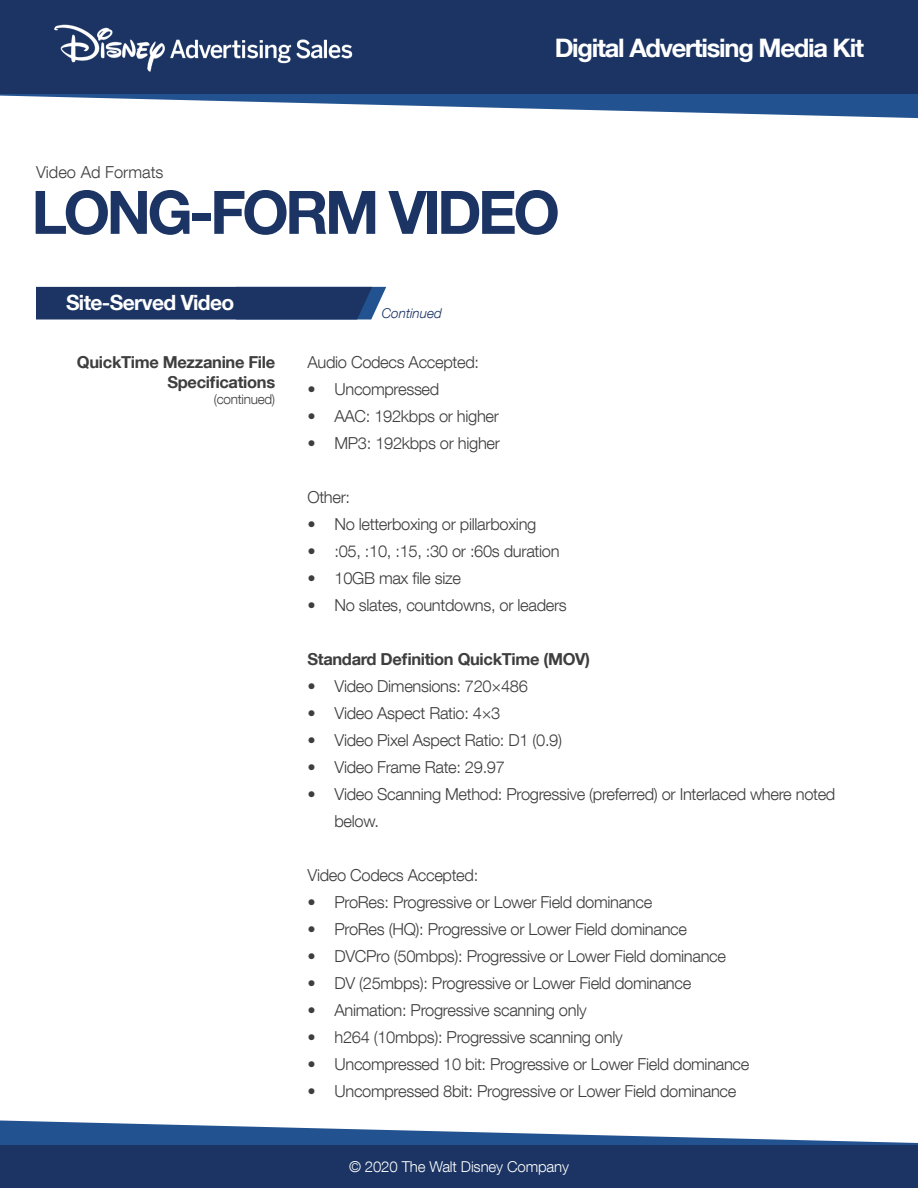
<style>
.page{position:relative;width:918px;height:1188px;background:#fff}
.page>*{position:absolute;margin:0;border:0;box-sizing:border-box;transform-origin:0 0}
.t1{font:700 60px "Helvetica Neue LT Com";letter-spacing:-.06em;color:#1b3463}
.t2{font:700 25.5px "Helvetica Neue LT Com";letter-spacing:-.05em;color:#fff}
.t3{font:700 21px "Helvetica Neue LT Com";letter-spacing:-.03em;color:#fff}
.t4{font:300 16.5px/27px "Helvetica Neue LT Com";letter-spacing:-.02em;color:#3e3e3f}
.t5{font:700 16.5px/19.8px "Helvetica Neue LT Com";letter-spacing:-.02em;color:#3e3e3f;text-align:right}
.t6{font:300 16.5px "Helvetica Neue LT Com";color:#3e3e3f}
.t7{font:300 15px "Helvetica Neue LT Com";letter-spacing:-.01em;color:#fff}
.t8{font:300 13.5px "Helvetica Neue LT Com";letter-spacing:-.02em;color:#3e3e3f}
.t9{font:italic 300 13.5px "Helvetica Neue LT Com";color:#1b3463}
</style>
<div class="page">
<svg style="left:0;top:1120px;width:918px;height:25px;fill:#22528f"></svg>
<div style="left:0;top:1145px;width:918px;height:43px;background:#1b3463"></div>
<svg style="left:0;top:93px;width:918px;height:25px;fill:#22528f"></svg>
<div style="left:0;top:0;width:918px;height:93px;background:#1b3463"></div>
<img style="left:54px;top:24px;width:299px;height:48px">
<svg style="left:36px;top:287px;width:350px;height:33px"></svg>
<p class="t6" style="left:36px;top:162px;width:129px">Video Ad Formats</p>
<h2 class="t2" style="left:555px;top:32px;width:311px">Digital Advertising Media Kit</h2>
<p class="t1" style="left:32px;top:175px;width:530px">LONG-FORM VIDEO</p>
<p class="t3" style="left:66px;top:289px;width:170px">Site-Served Video</p>
<p class="t5" style="left:77px;top:352px;width:200px">QuickTime Mezzanine File<br>Specifications</p>
<p class="t8" style="left:214px;top:391px;width:63px">(continued)</p>
<p class="t9" style="left:382px;top:305px;width:62px">Continued</p>
<p class="t4" style="left:308px;top:349px;width:173px">Audio Codecs Accepted:</p>
<p class="t4" style="left:308px;top:376px;width:133px">• Uncompressed</p>
<p class="t4" style="left:308px;top:403px;width:193px">• AAC: 192kbps or higher</p>
<p class="t4" style="left:308px;top:430px;width:194px">• MP3: 192kbps or higher</p>
<p class="t4" style="left:308px;top:484px;width:44px">Other:</p>
<p class="t4" style="left:308px;top:511px;width:230px">• No letterboxing or pillarboxing</p>
<p class="t4" style="left:308px;top:538px;width:254px">• :05, :10, :15, :30 or :60s duration</p>
<p class="t4" style="left:308px;top:565px;width:155px">• 10GB max file size</p>
<p class="t4" style="left:308px;top:592px;width:261px">• No slates, countdowns, or leaders</p>
<p class="t5" style="left:308px;top:649px;width:284px">Standard Definition QuickTime (MOV)</p>
<p class="t4" style="left:308px;top:673px;width:222px">• Video Dimensions: 720×486</p>
<p class="t4" style="left:308px;top:700px;width:194px">• Video Aspect Ratio: 4×3</p>
<p class="t4" style="left:308px;top:727px;width:256px">• Video Pixel Aspect Ratio: D1 (0.9)</p>
<p class="t4" style="left:308px;top:754px;width:199px">• Video Frame Rate: 29.97</p>
<p class="t4" style="left:334px;top:781px;width:502px;text-indent:-27px">• Video Scanning Method: Progressive (preferred) or Interlaced where noted below.</p>
<p class="t4" style="left:308px;top:862px;width:172px">Video Codecs Accepted:</p>
<p class="t4" style="left:308px;top:889px;width:346px">• ProRes: Progressive or Lower Field dominance</p>
<p class="t4" style="left:308px;top:916px;width:381px">• ProRes (HQ): Progressive or Lower Field dominance</p>
<p class="t4" style="left:308px;top:943px;width:420px">• DVCPro (50mbps): Progressive or Lower Field dominance</p>
<p class="t4" style="left:308px;top:970px;width:385px">• DV (25mbps): Progressive or Lower Field dominance</p>
<p class="t4" style="left:308px;top:997px;width:281px">• Animation: Progressive scanning only</p>
<p class="t4" style="left:308px;top:1024px;width:317px">• h264 (10mbps): Progressive scanning only</p>
<p class="t4" style="left:308px;top:1051px;width:443px">• Uncompressed 10 bit: Progressive or Lower Field dominance</p>
<p class="t4" style="left:308px;top:1078px;width:430px">• Uncompressed 8bit: Progressive or Lower Field dominance</p>
<p class="t7" style="left:349px;top:1158px;width:221px">© 2020 The Walt Disney Company</p>
</div>
